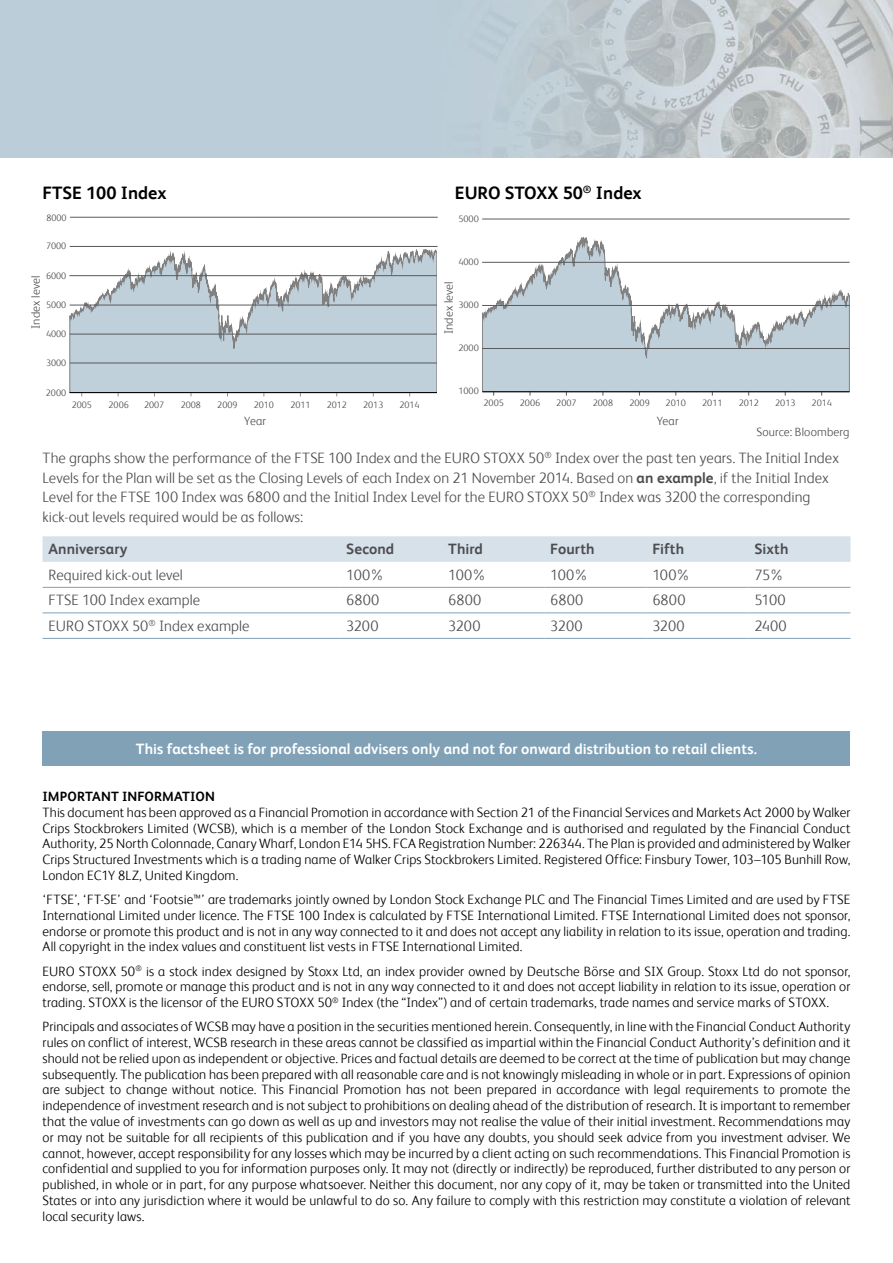
<style>
.page{position:relative;width:893px;height:1263px;background:#fff}
.page>*{position:absolute;margin:0;border:0;box-sizing:border-box;transform-origin:0 0}
.t1{font:700 18px "FS Albert";color:#000}
.t2{font:300 15px/19.5px "FS Albert";letter-spacing:.005em;color:#4d4d4f}
.t3{font:700 15px "FS Albert";letter-spacing:.005em;color:#fff}
.t4{font:700 15px "FS Albert";letter-spacing:.005em;color:#4d4d4f}
.t5{font:300 13.5px/15.8px "FS Albert";letter-spacing:.01em;color:#000;text-align:justify}
.t6{font:700 13.5px "FS Albert";letter-spacing:.01em;color:#000}
.t7{font:300 12px "FS Albert";letter-spacing:.015em;color:#4d4d4f}
.t8{font:300 9.3px "FS Albert";color:#4d4d4f}
.s1{font-weight:700}
</style>
<div class="page">
<img style="left:0;top:0;width:893px;height:157px">
<div style="left:43px;top:536px;width:807px;height:26px;background:#d6e1ea"></div>
<hr style="left:43px;top:587px;width:297px;height:1px;background:#80a1b6">
<hr style="left:340px;top:587px;width:102px;height:1px;background:#80a1b6">
<hr style="left:442px;top:587px;width:102px;height:1px;background:#80a1b6">
<hr style="left:544px;top:587px;width:102px;height:1px;background:#80a1b6">
<hr style="left:646px;top:587px;width:102px;height:1px;background:#80a1b6">
<hr style="left:748px;top:587px;width:102px;height:1px;background:#80a1b6">
<hr style="left:43px;top:613px;width:297px;height:1px;background:#80a1b6">
<hr style="left:340px;top:613px;width:102px;height:1px;background:#80a1b6">
<hr style="left:442px;top:613px;width:102px;height:1px;background:#80a1b6">
<hr style="left:544px;top:613px;width:102px;height:1px;background:#80a1b6">
<hr style="left:646px;top:613px;width:102px;height:1px;background:#80a1b6">
<hr style="left:748px;top:613px;width:102px;height:1px;background:#80a1b6">
<hr style="left:43px;top:638px;width:297px;height:1px;background:#80a1b6">
<hr style="left:340px;top:638px;width:102px;height:1px;background:#80a1b6">
<hr style="left:442px;top:638px;width:102px;height:1px;background:#80a1b6">
<hr style="left:544px;top:638px;width:102px;height:1px;background:#80a1b6">
<hr style="left:646px;top:638px;width:102px;height:1px;background:#80a1b6">
<hr style="left:748px;top:638px;width:102px;height:1px;background:#80a1b6">
<div style="left:43px;top:731px;width:807px;height:34px;background:#80a1b6"></div>
<svg style="left:70px;top:250px;width:367px;height:143px"></svg>
<hr style="left:70px;top:246px;width:368px;height:1px;background:#58595b">
<hr style="left:70px;top:305px;width:367px;height:1px;background:#58595b">
<hr style="left:70px;top:217px;width:368px;height:1px;background:#58595b">
<hr style="left:70px;top:363px;width:367px;height:1px;background:#58595b">
<hr style="left:69px;top:275px;width:368px;height:1px;background:#58595b">
<hr style="left:70px;top:334px;width:367px;height:1px;background:#58595b">
<svg style="left:482px;top:238px;width:367px;height:153px"></svg>
<hr style="left:482px;top:392px;width:368px;height:1px;background:#8d9192">
<hr style="left:482px;top:348px;width:367px;height:1px;background:#58595b">
<hr style="left:482px;top:305px;width:368px;height:1px;background:#58595b">
<hr style="left:482px;top:262px;width:368px;height:1px;background:#58595b">
<hr style="left:482px;top:219px;width:368px;height:1px;background:#58595b">
<hr style="left:482px;top:391px;width:367px;height:1px;background:#000">
<h1 class="t1" style="left:43px;top:182px;width:126px">FTSE 100 Index</h1>
<h1 class="t1" style="left:455px;top:182px;width:188px">EURO STOXX 50<sup>®</sup> Index</h1>
<p class="t8" style="left:46px;top:212px;width:22px">8000</p>
<p class="t8" style="left:46px;top:241px;width:22px">7000</p>
<p class="t8" style="left:458px;top:213px;width:22px">5000</p>
<p class="t8" style="left:458px;top:256px;width:22px">4000</p>
<p class="t8" style="left:46px;top:270px;width:22px">6000</p>
<p class="t7" style="left:29px;top:329px;width:55px;rotate:-90deg">Index level</p>
<p class="t7" style="left:442px;top:334px;width:55px;rotate:-90deg">Index level</p>
<p class="t8" style="left:458px;top:299px;width:22px">3000</p>
<p class="t8" style="left:46px;top:300px;width:22px">5000</p>
<p class="t8" style="left:46px;top:329px;width:22px">4000</p>
<p class="t8" style="left:46px;top:358px;width:22px">3000</p>
<p class="t8" style="left:46px;top:387px;width:22px">2000</p>
<p class="t8" style="left:72px;top:399px;width:22px">2005</p>
<p class="t8" style="left:109px;top:399px;width:22px">2006</p>
<p class="t8" style="left:144px;top:399px;width:22px">2007</p>
<p class="t8" style="left:181px;top:399px;width:22px">2008</p>
<p class="t8" style="left:217px;top:399px;width:22px">2009</p>
<p class="t8" style="left:254px;top:399px;width:22px">2010</p>
<p class="t8" style="left:290px;top:399px;width:22px">2011</p>
<p class="t8" style="left:327px;top:399px;width:22px">2012</p>
<p class="t8" style="left:363px;top:399px;width:22px">2013</p>
<p class="t8" style="left:399px;top:399px;width:22px">2014</p>
<p class="t8" style="left:458px;top:342px;width:22px">2000</p>
<p class="t8" style="left:458px;top:386px;width:22px">1000</p>
<p class="t8" style="left:483px;top:397px;width:22px">2005</p>
<p class="t8" style="left:520px;top:397px;width:22px">2006</p>
<p class="t8" style="left:556px;top:397px;width:22px">2007</p>
<p class="t8" style="left:593px;top:397px;width:22px">2008</p>
<p class="t8" style="left:629px;top:397px;width:22px">2009</p>
<p class="t8" style="left:666px;top:397px;width:22px">2010</p>
<p class="t8" style="left:702px;top:397px;width:22px">2011</p>
<p class="t8" style="left:739px;top:397px;width:22px">2012</p>
<p class="t8" style="left:775px;top:397px;width:22px">2013</p>
<p class="t8" style="left:812px;top:397px;width:22px">2014</p>
<p class="t7" style="left:244px;top:414px;width:23px">Year</p>
<p class="t7" style="left:657px;top:414px;width:23px">Year</p>
<p class="t7" style="left:756px;top:425px;width:94px">Source: Bloomberg</p>
<p class="t2" style="left:43px;top:448px;width:798px">The graphs show the performance of the FTSE 100 Index and the EURO STOXX 50<sup>®</sup> Index over the past ten years. The Initial Index Levels for the Plan will be set as the Closing Levels of each Index on 21 November 2014. Based on <span class="s1">an example</span>, if the Initial Index Level for the FTSE 100 Index was 6800 and the Initial Index Level for the EURO STOXX 50<sup>®</sup> Index was 3200 the corresponding kick-out levels required would be as follows:</p>
<p class="t4" style="left:49px;top:541px;width:81px">Anniversary</p>
<p class="t4" style="left:346px;top:541px;width:50px">Second</p>
<p class="t4" style="left:448px;top:541px;width:36px">Third</p>
<p class="t4" style="left:550px;top:541px;width:46px">Fourth</p>
<p class="t4" style="left:652px;top:541px;width:33px">Fifth</p>
<p class="t4" style="left:754px;top:541px;width:36px">Sixth</p>
<p class="t2" style="left:49px;top:565px;width:136px">Required kick-out level</p>
<p class="t2" style="left:346px;top:565px;width:40px">100%</p>
<p class="t2" style="left:448px;top:565px;width:40px">100%</p>
<p class="t2" style="left:550px;top:565px;width:40px">100%</p>
<p class="t2" style="left:652px;top:565px;width:40px">100%</p>
<p class="t2" style="left:754px;top:565px;width:31px">75%</p>
<p class="t2" style="left:49px;top:590px;width:153px">FTSE 100 Index example</p>
<p class="t2" style="left:346px;top:590px;width:35px">6800</p>
<p class="t2" style="left:448px;top:590px;width:35px">6800</p>
<p class="t2" style="left:550px;top:590px;width:35px">6800</p>
<p class="t2" style="left:652px;top:590px;width:35px">6800</p>
<p class="t2" style="left:754px;top:590px;width:33px">5100</p>
<p class="t2" style="left:49px;top:616px;width:203px">EURO STOXX 50<sup>®</sup> Index example</p>
<p class="t2" style="left:346px;top:616px;width:34px">3200</p>
<p class="t2" style="left:448px;top:616px;width:34px">3200</p>
<p class="t2" style="left:550px;top:616px;width:34px">3200</p>
<p class="t2" style="left:652px;top:616px;width:34px">3200</p>
<p class="t2" style="left:754px;top:616px;width:34px">2400</p>
<p class="t3" style="left:136px;top:740px;width:623px">This factsheet is for professional advisers only and not for onward distribution to retail clients.</p>
<p class="t6" style="left:43px;top:789px;width:174px">IMPORTANT INFORMATION</p>
<p class="t5" style="left:43px;top:804px;width:809px">This document has been approved as a Financial Promotion in accordance with Section 21 of the Financial Services and Markets Act 2000 by Walker Crips Stockbrokers Limited (WCSB), which is a member of the London Stock Exchange and is authorised and regulated by the Financial Conduct Authority, 25 North Colonnade, Canary Wharf, London E14 5HS. FCA Registration Number: 226344. The Plan is provided and administered by Walker Crips Structured Investments which is a trading name of Walker Crips Stockbrokers Limited. Registered Office: Finsbury Tower, 103–105 Bunhill Row, London EC1Y 8LZ, United Kingdom.</p>
<p class="t5" style="left:43px;top:891px;width:809px">‘FTSE’, ‘FT-SE’ and ‘Footsie™’ are trademarks jointly owned by London Stock Exchange PLC and The Financial Times Limited and are used by FTSE International Limited under licence. The FTSE 100 Index is calculated by FTSE International Limited. FTSE International Limited does not sponsor, endorse or promote this product and is not in any way connected to it and does not accept any liability in relation to its issue, operation and trading.<br>All copyright in the index values and constituent list vests in FTSE International Limited.</p>
<p class="t5" style="left:43px;top:963px;width:809px">EURO STOXX 50<sup>®</sup> is a stock index designed by Stoxx Ltd, an index provider owned by Deutsche Börse and SIX Group. Stoxx Ltd do not sponsor, endorse, sell, promote or manage this product and is not in any way connected to it and does not accept liability in relation to its issue, operation or trading. STOXX is the licensor of the EURO STOXX 50<sup>®</sup> Index (the “Index”) and of certain trademarks, trade names and service marks of STOXX.</p>
<p class="t5" style="left:43px;top:1019px;width:809px">Principals and associates of WCSB may have a position in the securities mentioned herein. Consequently, in line with the Financial Conduct Authority rules on conflict of interest, WCSB research in these areas cannot be classified as impartial within the Financial Conduct Authority’s definition and it should not be relied upon as independent or objective. Prices and factual details are deemed to be correct at the time of publication but may change subsequently. The publication has been prepared with all reasonable care and is not knowingly misleading in whole or in part. Expressions of opinion are subject to change without notice. This Financial Promotion has not been prepared in accordance with legal requirements to promote the independence of investment research and is not subject to prohibitions on dealing ahead of the distribution of research. It is important to remember that the value of investments can go down as well as up and investors may not realise the value of their initial investment. Recommendations may or may not be suitable for all recipients of this publication and if you have any doubts, you should seek advice from you investment adviser. We cannot, however, accept responsibility for any losses which may be incurred by a client acting on such recommendations. This Financial Promotion is confidential and supplied to you for information purposes only. It may not (directly or indirectly) be reproduced, further distributed to any person or published, in whole or in part, for any purpose whatsoever. Neither this document, nor any copy of it, may be taken or transmitted into the United States or into any jurisdiction where it would be unlawful to do so. Any failure to comply with this restriction may constitute a violation of relevant local security laws.</p>
</div>
